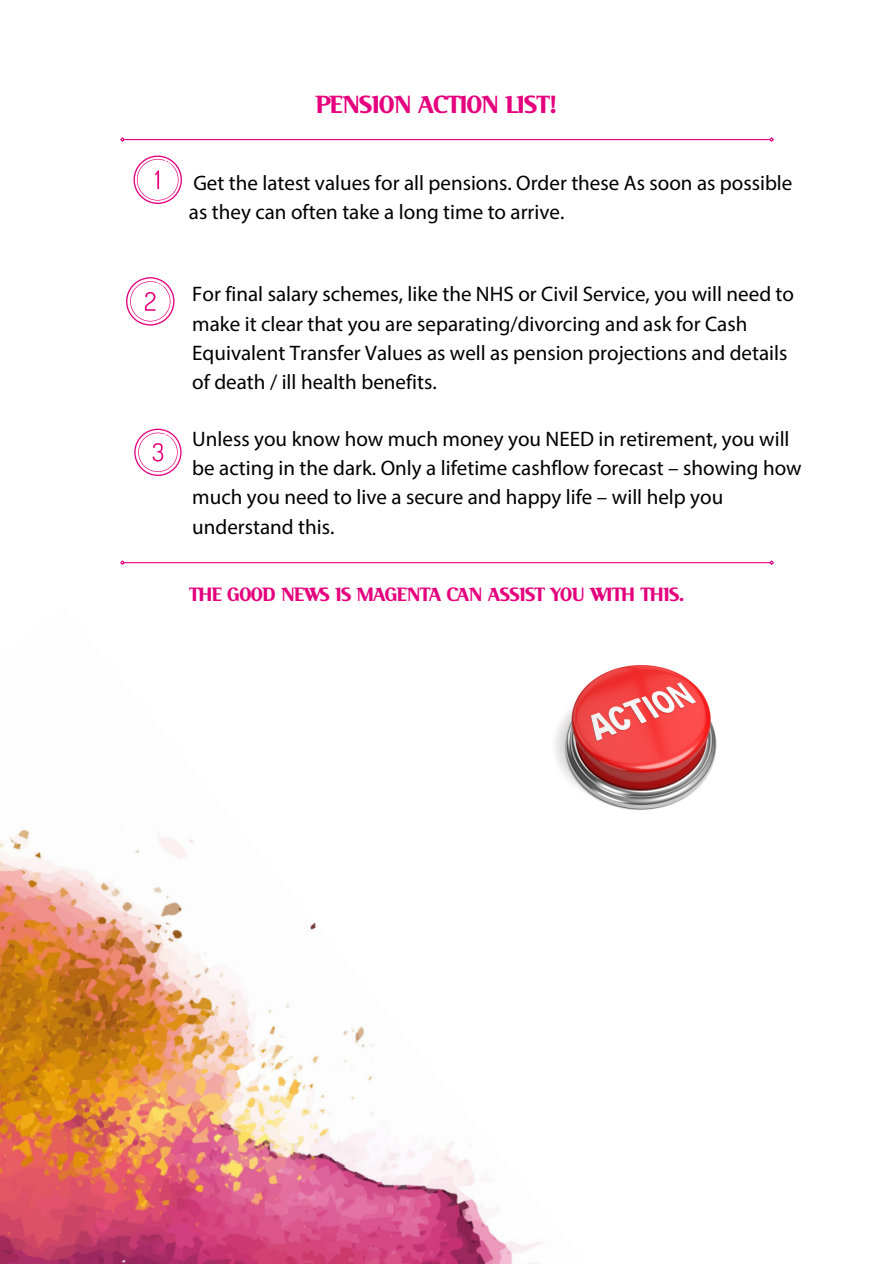
<style>
.page{position:relative;width:894px;height:1264px;background:#fff}
.page>*{position:absolute;margin:0;border:0;box-sizing:border-box;transform-origin:0 0}
.t1{font:900 27px "Serif";letter-spacing:.05em;color:#e5007d}
.t2{font:21px/29.2px "Myriad Pro";color:#000}
.t3{font:900 21px "Serif";letter-spacing:.05em;color:#e5007d}
</style>
<div class="page">
<img style="left:0;top:829px;width:542px;height:434px">
<img style="left:497px;top:665px;width:220px;height:183px">
<svg style="left:133px;top:155px;width:49px;height:49px"></svg>
<svg style="left:126px;top:277px;width:48px;height:48px"></svg>
<svg style="left:134px;top:428px;width:47px;height:48px"></svg>
<hr style="left:124px;top:139px;width:645px;height:1px;background:#e6007e">
<svg style="left:120px;top:137px;width:6px;height:5px"></svg>
<svg style="left:768px;top:137px;width:6px;height:5px"></svg>
<hr style="left:124px;top:562px;width:645px;height:1px;background:#e6007e">
<svg style="left:120px;top:560px;width:6px;height:5px"></svg>
<svg style="left:768px;top:560px;width:6px;height:5px"></svg>
<p class="t1" style="left:316px;top:89px;width:241px">PENSION ACTION LIST!</p>
<p class="t2" style="left:189px;top:170px;width:604px">Get the latest values for all pensions. Order these As soon as possible as they can often take a long time to arrive.</p>
<p class="t2" style="left:192px;top:281px;width:603px">For final salary schemes, like the NHS or Civil Service, you will need to make it clear that you are separating/divorcing and ask for Cash Equivalent Transfer Values as well as pension projections and details of death / ill health benefits.</p>
<p class="t2" style="left:192px;top:426px;width:610px">Unless you know how much money you NEED in retirement, you will be acting in the dark. Only a lifetime cashflow forecast – showing how much you need to live a secure and happy life – will help you understand this.</p>
<p class="t3" style="left:189px;top:582px;width:495px">THE GOOD NEWS IS MAGENTA CAN ASSIST YOU WITH THIS.</p>
</div>
